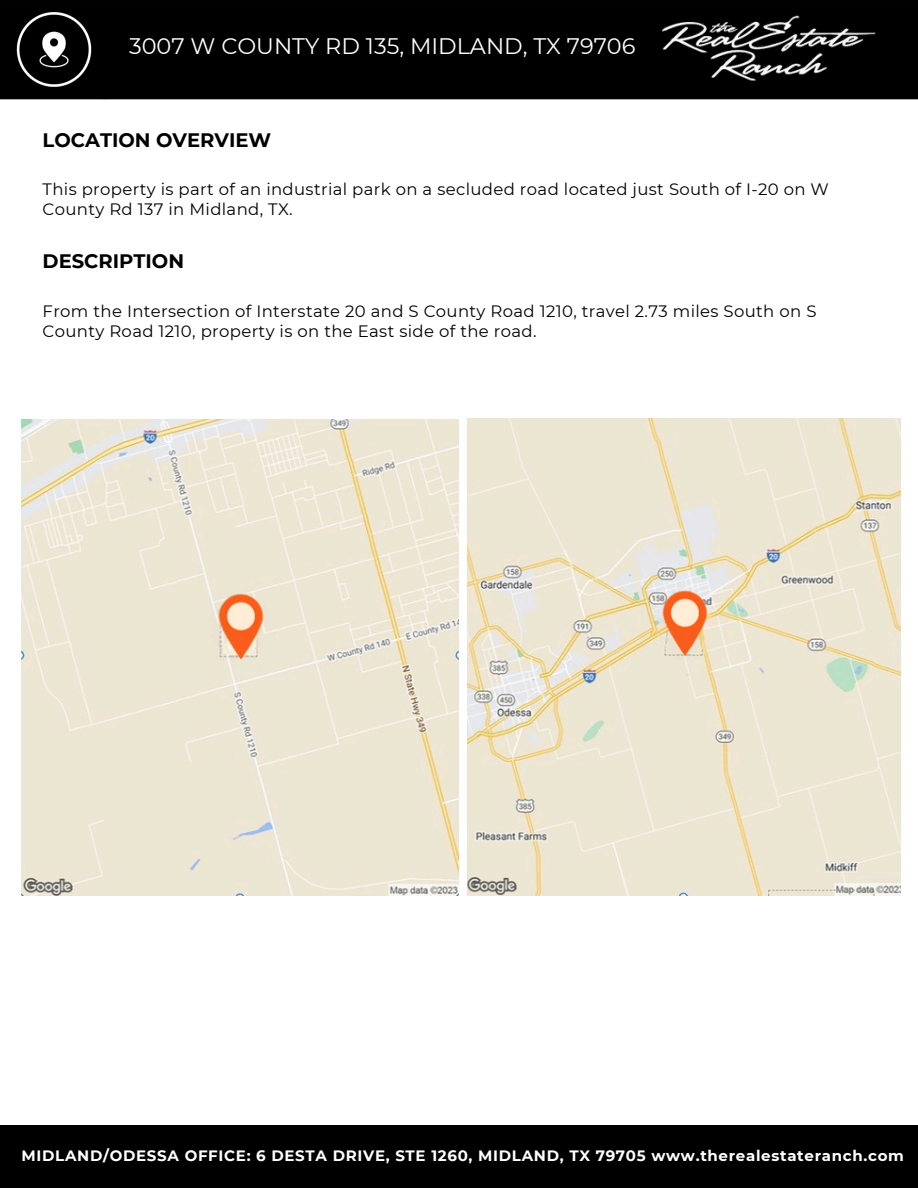
<style>
.page{position:relative;width:918px;height:1188px;background:#fff}
.page>*{position:absolute;margin:0;border:0;box-sizing:border-box;transform-origin:0 0}
.t1{font:22.5px "Montserrat";color:#fff}
.t2{font:700 19.5px "Montserrat";color:#000}
.t3{font:16.5px/20.2px "Montserrat";letter-spacing:.02em;color:#000}
.t4{font:700 15px "Montserrat";letter-spacing:.045em;color:#fff}
</style>
<div class="page">
<div style="left:0;top:1126px;width:918px;height:62px;background:#000"></div>
<div style="left:0;top:0;width:918px;height:100px;background:#000"></div>
<img style="left:468px;top:418px;width:433px;height:477px">
<img style="left:661px;top:590px;width:46px;height:67px">
<img style="left:22px;top:419px;width:437px;height:476px">
<img style="left:217px;top:593px;width:47px;height:67px">
<img style="left:661px;top:16px;width:217px;height:67px">
<p class="t1" style="left:129px;top:32px;width:508px">3007 W COUNTY RD 135, MIDLAND, TX 79706</p>
<p class="t2" style="left:43px;top:129px;width:230px">LOCATION OVERVIEW</p>
<h1 class="t3" style="left:43px;top:179px;width:788px">This property is part of an industrial park on a secluded road located just South of I-20 on W<br>County Rd 137 in Midland, TX.</h1>
<p class="t2" style="left:43px;top:250px;width:143px">DESCRIPTION</p>
<h2 class="t3" style="left:43px;top:300px;width:775px">From the Intersection of Interstate 20 and S County Road 1210, travel 2.73 miles South on S<br>County Road 1210, property is on the East side of the road.</h2>
<p class="t4" style="left:22px;top:1147px;width:884px">MIDLAND/ODESSA OFFICE: 6 DESTA DRIVE, STE 1260, MIDLAND, TX 79705 www.therealestateranch.com</p>
</div>
